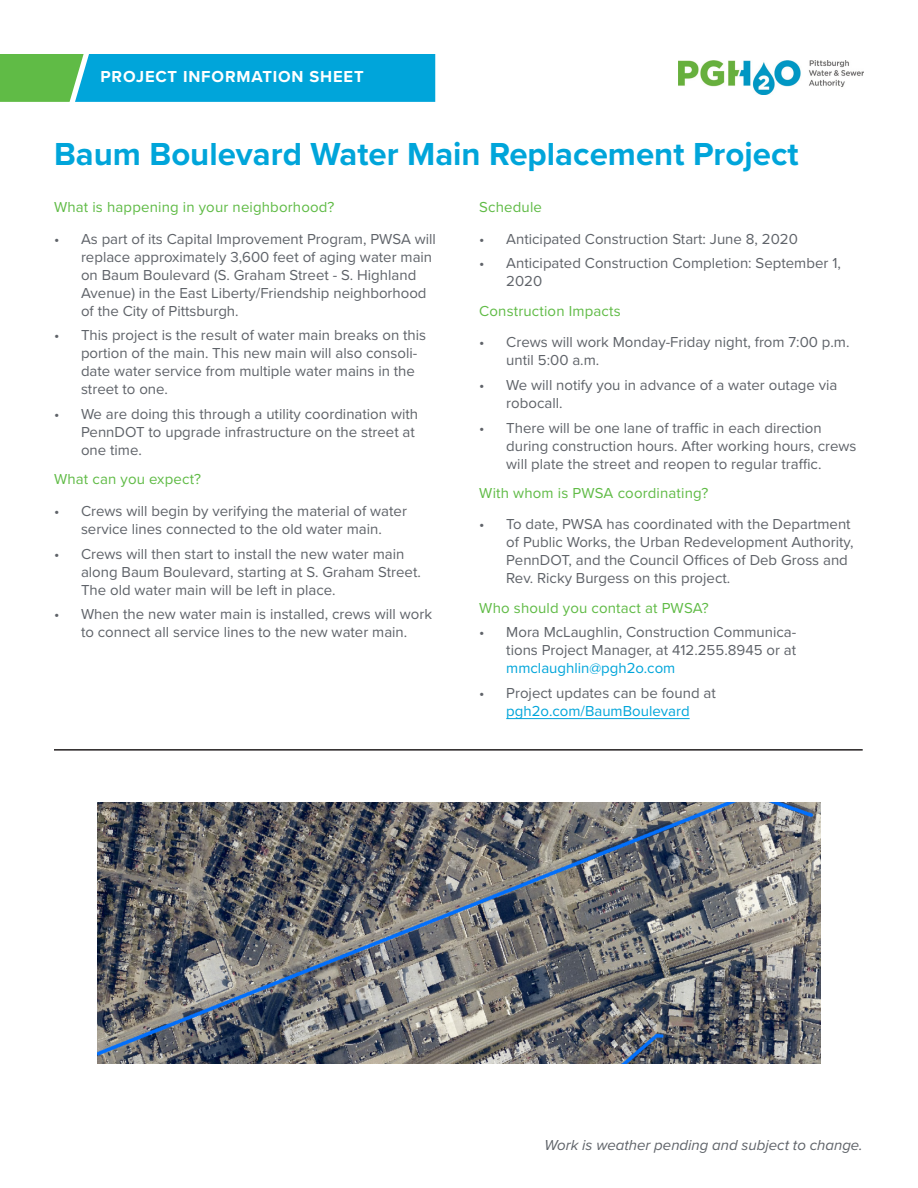
<style>
.page{position:relative;width:918px;height:1188px;background:#fff}
.page>*{position:absolute;margin:0;border:0;box-sizing:border-box;transform-origin:0 0}
.t1{font:700 33px "Proxima Nova";color:#00a5da}
.t2{font:700 16.5px "Proxima Nova";letter-spacing:.05em;color:#fff}
.t3{font:15px/18px "Proxima Nova";color:#5f6369}
.Body_Subhead{font:15px "Proxima Nova";letter-spacing:.01em;color:#60bb46}
.Body_Copy{font:italic 15px "Proxima Nova";color:#5f6369}
.Body_Copy-2{font:15px "Proxima Nova";letter-spacing:.01em;color:#60bb46}
.s1{color:#00a5da}
</style>
<div class="page">
<svg style="left:0;top:54px;width:435px;height:48px;background:#15aabf"></svg>
<img style="left:679px;top:61px;width:185px;height:34px">
<hr style="left:506px;top:718px;width:184px;height:1px;background:#00a5da">
<hr style="left:54px;top:749px;width:809px;height:2px;background:#231f20">
<img style="left:97px;top:802px;width:723px;height:262px">
<p class="t2" style="left:101px;top:65px;width:265px">PROJECT INFORMATION SHEET</p>
<h2 class="t1" style="left:54px;top:129px;width:746px">Baum Boulevard Water Main Replacement Project</h2>
<p class="Body_Subhead" style="left:54px;top:196px;width:282px">What is happening in your neighborhood?</p>
<p class="t3" style="left:81px;top:229px;width:356px;text-indent:-27px">• As part of its Capital Improvement Program, PWSA will replace approximately 3,600 feet of aging water main on Baum Boulevard (S. Graham Street - S. Highland Avenue) in the East Liberty/Friendship neighborhood of the City of Pittsburgh.</p>
<p class="t3" style="left:81px;top:326px;width:347px;text-indent:-27px">• This project is the result of water main breaks on this portion of the main. This new main will also consoli&shy;date water service from multiple water mains in the street to one.</p>
<p class="t3" style="left:81px;top:405px;width:339px;text-indent:-27px">• We are doing this through a utility coordination with<br>PennDOT to upgrade infrastructure on the street at one time.</p>
<p class="Body_Subhead" style="left:54px;top:468px;width:149px">What can you expect?</p>
<p class="t3" style="left:54px;top:501px;width:355px;text-align:center">• Crews will begin by verifying the material of water service lines connected to the old water main.</p>
<p class="t3" style="left:81px;top:544px;width:341px;text-indent:-27px">• Crews will then start to install the new water main along Baum Boulevard, starting at S. Graham Street.<br>The old water main will be left in place.</p>
<p class="t3" style="left:54px;top:605px;width:380px;text-align:center">• When the new water main is installed, crews will work to connect all service lines to the new water main.</p>
<p class="Body_Subhead" style="left:479px;top:196px;width:64px">Schedule</p>
<p class="t3" style="left:479px;top:229px;width:320px">• Anticipated Construction Start: June 8, 2020</p>
<p class="t3" style="left:506px;top:254px;width:336px;text-indent:-27px">• Anticipated Construction Completion: September 1,<br>2020</p>
<p class="Body_Subhead" style="left:479px;top:300px;width:143px">Construction Impacts</p>
<p class="t3" style="left:506px;top:333px;width:345px;text-indent:-27px">• Crews will work Monday-Friday night, from 7:00 p.m. until 5:00 a.m.</p>
<p class="t3" style="left:506px;top:375px;width:333px;text-indent:-27px">• We will notify you in advance of a water outage via robocall.</p>
<p class="t3" style="left:506px;top:418px;width:352px;text-indent:-27px">• There will be one lane of traffic in each direction during construction hours. After working hours, crews will plate the street and reopen to regular traffic.</p>
<p class="Body_Subhead" style="left:479px;top:482px;width:231px">With whom is PWSA coordinating?</p>
<p class="t3" style="left:506px;top:515px;width:349px;text-indent:-27px">• To date, PWSA has coordinated with the Department of Public Works, the Urban Redevelopment Authority, PennDOT, and the Council Offices of Deb Gross and Rev. Ricky Burgess on this project.</p>
<p class="Body_Copy-2" style="left:479px;top:597px;width:231px">Who should you contact at PWSA?</p>
<p class="t3" style="left:506px;top:623px;width:292px;text-align:justify;text-indent:-27px">• Mora McLaughlin, Construction Communica&shy;tions Project Manager, at 412.255.8945 or at <span class="s1">mmclaughlin@pgh2o.com</span></p>
<p class="t3" style="left:479px;top:684px;width:238px;text-align:center">• Project updates can be found at <span class="s1">pgh2o.com/BaumBoulevard</span></p>
<p class="Body_Copy" style="left:544px;top:1133px;width:320px">Work is weather pending and subject to change.</p>
</div>
